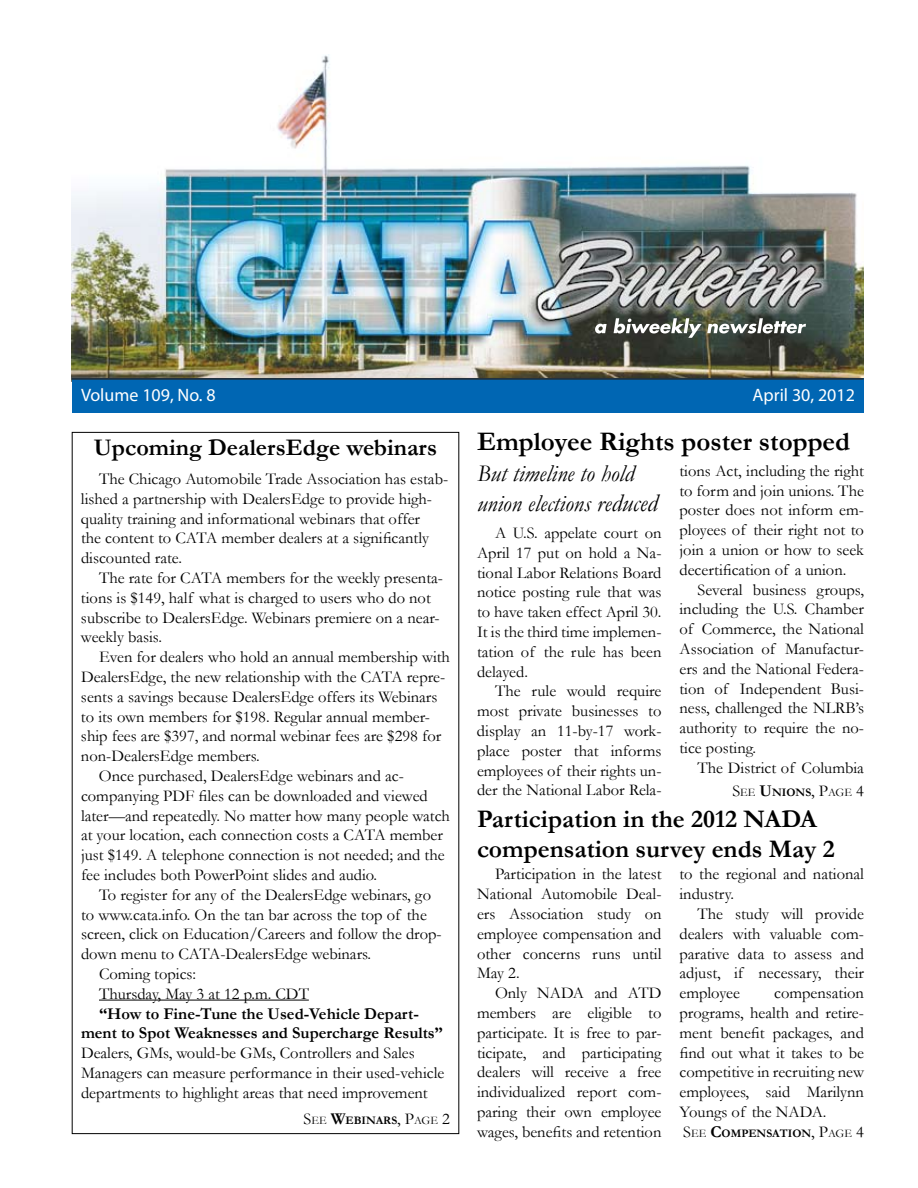
<style>
.page{position:relative;width:918px;height:1188px;background:#fff}
.page>*{position:absolute;margin:0;border:0;box-sizing:border-box;transform-origin:0 0}
.t1{font:700 27px "Garamond";color:#000}
.t2{font:700 25.5px/30.6px "Garamond";color:#000}
.t3{font:italic 24px/30.6px "Garamond";color:#000}
.t4{font:700 24px "Garamond";color:#000}
.t5{font:18px "Myriad Pro";color:#fff}
.t6{font:16.5px/19.8px "Garamond";color:#000;text-align:justify}
.t7{font:700 16.5px/19.8px "Garamond";color:#000;text-align:center}
.t8{font:700 11.55px "Garamond";color:#000}
.t9{font:11.55px "Garamond";color:#000}
.s1{font-weight:400;font-size:16.5px}
.s2{font-weight:400}
.s3{font-size:16.5px}
.s4{font-size:25.5px}
.s5{font-weight:700;font-size:16.5px}
.s6{font-weight:700}
</style>
<div class="page">
<img style="left:72px;top:54px;width:792px;height:324px">
<div style="left:72px;top:379px;width:792px;height:34px;background:#0066b3"></div>
<hr style="left:72px;top:378px;width:792px;height:2px;background:#292a2c">
<svg style="left:595px;top:324px;width:12px;height:10px"></svg>
<svg style="left:614px;top:318px;width:192px;height:20px"></svg>
<hr style="left:99px;top:1000px;width:210px;height:1px;background:#000">
<p class="t5" style="left:81px;top:384px;width:136px">Volume 109, No. 8</p>
<p class="t5" style="left:753px;top:384px;width:104px">April 30, 2012</p>
<h3 class="t4" style="left:94px;top:432px;width:345px">Upcoming DealersEdge webinars</h3>
<p class="t6" style="left:81px;top:469px;width:369px;text-align:left;text-indent:18px">The Chicago Automobile Trade Association has estab&shy;lished a partnership with DealersEdge to provide high&shy;quality training and informational webinars that offer<br>the content to CATA member dealers at a significantly discounted rate.</p>
<p class="t6" style="left:81px;top:568px;width:364px;text-align:left;text-indent:18px">The rate for CATA members for the weekly presenta&shy;tions is $149, half what is charged to users who do not subscribe to DealersEdge. Webinars premiere on a near&shy;weekly basis.</p>
<p class="t6" style="left:99px;top:647px;width:353px">Even for dealers who hold an annual membership with</p>
<p class="t6" style="left:81px;top:667px;width:366px">DealersEdge, the new relationship with the CATA repre-</p>
<p class="t6" style="left:81px;top:686px;width:358px">sents a savings because DealersEdge offers its Webinars</p>
<p class="t6" style="left:81px;top:706px;width:351px">to its own members for $198. Regular annual member-</p>
<p class="t6" style="left:81px;top:726px;width:362px">ship fees are $397, and normal webinar fees are $298 for</p>
<p class="t6" style="left:81px;top:746px;width:180px">non-DealersEdge members.</p>
<p class="t6" style="left:99px;top:766px;width:306px">Once purchased, DealersEdge webinars and ac-</p>
<p class="t6" style="left:81px;top:785px;width:348px">companying PDF files can be downloaded and viewed</p>
<p class="t6" style="left:81px;top:805px;width:370px">later—and repeatedly. No matter how many people watch</p>
<p class="t6" style="left:81px;top:825px;width:363px">at your location, each connection costs a CATA member</p>
<p class="t6" style="left:81px;top:845px;width:365px">just $149. A telephone connection is not needed; and the</p>
<p class="t6" style="left:81px;top:865px;width:298px">fee includes both PowerPoint slides and audio.</p>
<p class="t6" style="left:99px;top:884px;width:334px">To register for any of the DealersEdge webinars, go</p>
<p class="t6" style="left:81px;top:904px;width:347px">to www.cata.info. On the tan bar across the top of the</p>
<p class="t6" style="left:81px;top:924px;width:362px">screen, click on Education/Careers and follow the drop-</p>
<p class="t6" style="left:81px;top:944px;width:292px">down menu to CATA-DealersEdge webinars.</p>
<p class="t6" style="left:99px;top:964px;width:99px">Coming topics:</p>
<p class="t6" style="left:99px;top:983px;width:211px">Thursday, May 3 at 12 p.m. CDT</p>
<p class="t7" style="left:81px;top:1004px;width:363px">“How to Fine-Tune the Used-Vehicle Depart-<br>ment to Spot Weaknesses and Supercharge Results”</p>
<p class="t6" style="left:81px;top:1043px;width:365px;text-align:left">Dealers, GMs, would-be GMs, Controllers and Sales<br>Managers can measure performance in their used-vehicle departments to highlight areas that need improvement</p>
<p class="t8" style="left:304px;top:1112px;width:148px"><span class="s1">S</span><span class="s2">ee</span> <span class="s3">W</span>ebinars<span class="s1">, P</span><span class="s2">age</span> <span class="s1">2</span></p>
<h1 class="t1" style="left:477px;top:423px;width:375px">Employee Rights poster stopped</h1>
<h3 class="t3" style="left:477px;top:457px;width:182px">But timeline to hold union elections re<span class="s4">duced</span></h3>
<p class="t6" style="left:477px;top:522px;width:186px;text-indent:18px">A U.S. appelate court on April 17 put on hold a Na&shy;tional Labor Relations Board notice posting rule that was to have taken effect April 30.<br>It is the third time implemen&shy;tation of the rule has been delayed.</p>
<p class="t6" style="left:477px;top:681px;width:186px;text-indent:18px">The rule would require most private businesses to display an 11-by-17 work&shy;place poster that informs employees of their rights un&shy;der the National Labor Rela-</p>
<p class="t6" style="left:679px;top:460px;width:186px">tions Act, including the right to form and join unions. The poster does not inform em&shy;ployees of their right not to join a union or how to seek decertification of a union.</p>
<p class="t6" style="left:680px;top:579px;width:186px;text-indent:18px">Several business groups, including the U.S. Chamber of Commerce, the National Association of Manufactur&shy;ers and the National Federa&shy;tion of Independent Busi&shy;ness, challenged the NLRB’s authority to require the no&shy;tice posting.</p>
<p class="t6" style="left:698px;top:757px;width:168px">The District of Columbia</p>
<p class="t9" style="left:732px;top:784px;width:133px"><span class="s3">S</span>ee <span class="s5">U</span><span class="s6">nions</span><span class="s3">, P</span>age <span class="s3">4</span></p>
<h2 class="t2" style="left:477px;top:803px;width:359px">Participation in the 2012 NADA compensation survey ends May 2</h2>
<p class="t6" style="left:477px;top:864px;width:186px;text-indent:18px">Participation in the latest National Automobile Deal&shy;ers Association study on employee compensation and other concerns runs until May 2.</p>
<p class="t6" style="left:477px;top:983px;width:186px;text-indent:18px">Only NADA and ATD members are eligible to participate. It is free to par&shy;ticipate, and participating dealers will receive a free individualized report com&shy;paring their own employee wages, benefits and retention</p>
<p class="t6" style="left:680px;top:864px;width:186px">to the regional and national industry.</p>
<p class="t6" style="left:680px;top:904px;width:186px;text-indent:18px">The study will provide dealers with valuable com&shy;parative data to assess and adjust, if necessary, their employee</p>
<p class="t6" style="left:680px;top:983px;width:186px;text-indent:95px">compensation programs, health and retire&shy;ment benefit packages, and find out what it takes to be competitive in recruiting new employees, said Marilynn Youngs of the NADA.</p>
<p class="t8" style="left:683px;top:1125px;width:182px"><span class="s1">S</span><span class="s2">ee</span> <span class="s3">C</span>ompensation<span class="s1">, P</span><span class="s2">age</span> <span class="s1">4</span></p>
</div>
